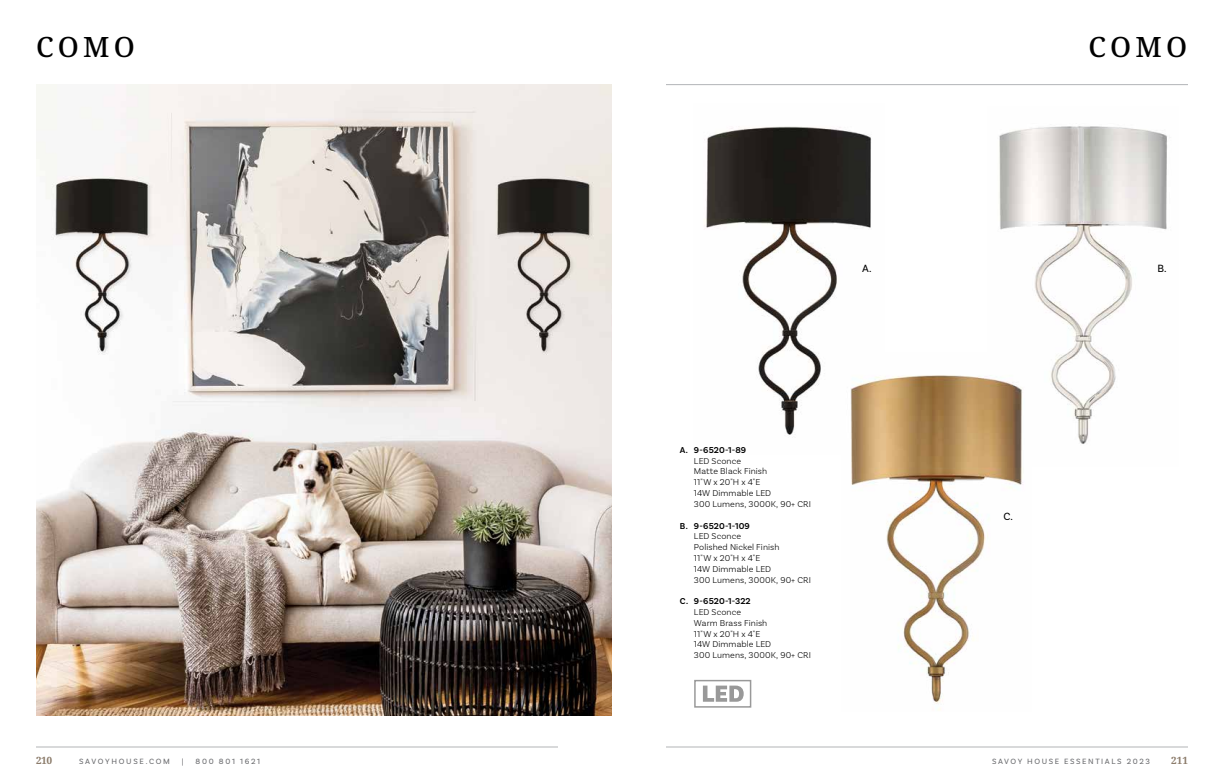
<style>
.page{position:relative;width:1224px;height:783px;background:#fff}
.page>*{position:absolute;margin:0;border:0;box-sizing:border-box;transform-origin:0 0}
.t1{font:500 28px "Noto Serif";letter-spacing:.15em;color:#000}
.t2{font:11px "Basic Sans";color:#000}
.t3{font:700 10px "Noto Serif";color:#8b7b6a}
.t4{font:300 9px/10.8px "Basic Sans";letter-spacing:.01em;color:#000}
.t5{font:600 9px "Basic Sans";letter-spacing:.01em;color:#000}
.t6{font:8px "Basic Sans";letter-spacing:.2em;color:#696a6d}
</style>
<div class="page">
<hr style="left:36px;top:747px;width:522px;height:1px;background:#b2b4b7">
<hr style="left:666px;top:747px;width:522px;height:1px;background:#b2b4b7">
<hr style="left:666px;top:84px;width:522px;height:1px;background:#b2b4b7">
<img style="left:36px;top:84px;width:576px;height:631px">
<img style="left:704px;top:126px;width:167px;height:309px">
<img style="left:999px;top:126px;width:168px;height:318px">
<img style="left:841px;top:352px;width:191px;height:358px">
<div style="left:694px;top:680px;width:57px;height:28px;border:2px solid #999"></div>
<svg style="left:703px;top:686px;width:41px;height:16px"></svg>
<h1 class="t1" style="left:36px;top:27px;width:100px">COMO</h1>
<h1 class="t1" style="left:1088px;top:27px;width:100px">COMO</h1>
<p class="t2" style="left:862px;top:261px;width:11px">A.</p>
<p class="t2" style="left:1157px;top:261px;width:11px">B.</p>
<p class="t5" style="left:680px;top:444px;width:68px">A. 9-6520-1-89</p>
<p class="t4" style="left:694px;top:455px;width:119px">LED Sconce<br>Matte Black Finish<br>11"W x 20"H x 4"E<br>14W Dimmable LED<br>300 Lumens, 3000K, 90+ CRI</p>
<p class="t5" style="left:680px;top:520px;width:71px">B. 9-6520-1-109</p>
<p class="t4" style="left:694px;top:531px;width:119px">LED Sconce<br>Polished Nickel Finish<br>11"W x 20"H x 4"E<br>14W Dimmable LED<br>300 Lumens, 3000K, 90+ CRI</p>
<p class="t5" style="left:680px;top:596px;width:72px">C. 9-6520-1-322</p>
<p class="t4" style="left:694px;top:607px;width:119px">LED Sconce<br>Warm Brass Finish<br>11"W x 20"H x 4"E<br>14W Dimmable LED<br>300 Lumens, 3000K, 90+ CRI</p>
<p class="t2" style="left:1003px;top:510px;width:11px">C.</p>
<p class="t3" style="left:36px;top:754px;width:18px">210</p>
<p class="t6" style="left:79px;top:757px;width:92px">SAVOYHOUSE.COM</p>
<p class="t6" style="left:182px;top:757px;width:3px">|</p>
<p class="t6" style="left:196px;top:757px;width:66px">800 801 1621</p>
<p class="t6" style="left:992px;top:757px;width:159px">SAVOY HOUSE ESSENTIALS 2023</p>
<p class="t3" style="left:1171px;top:754px;width:18px">211</p>
</div>
